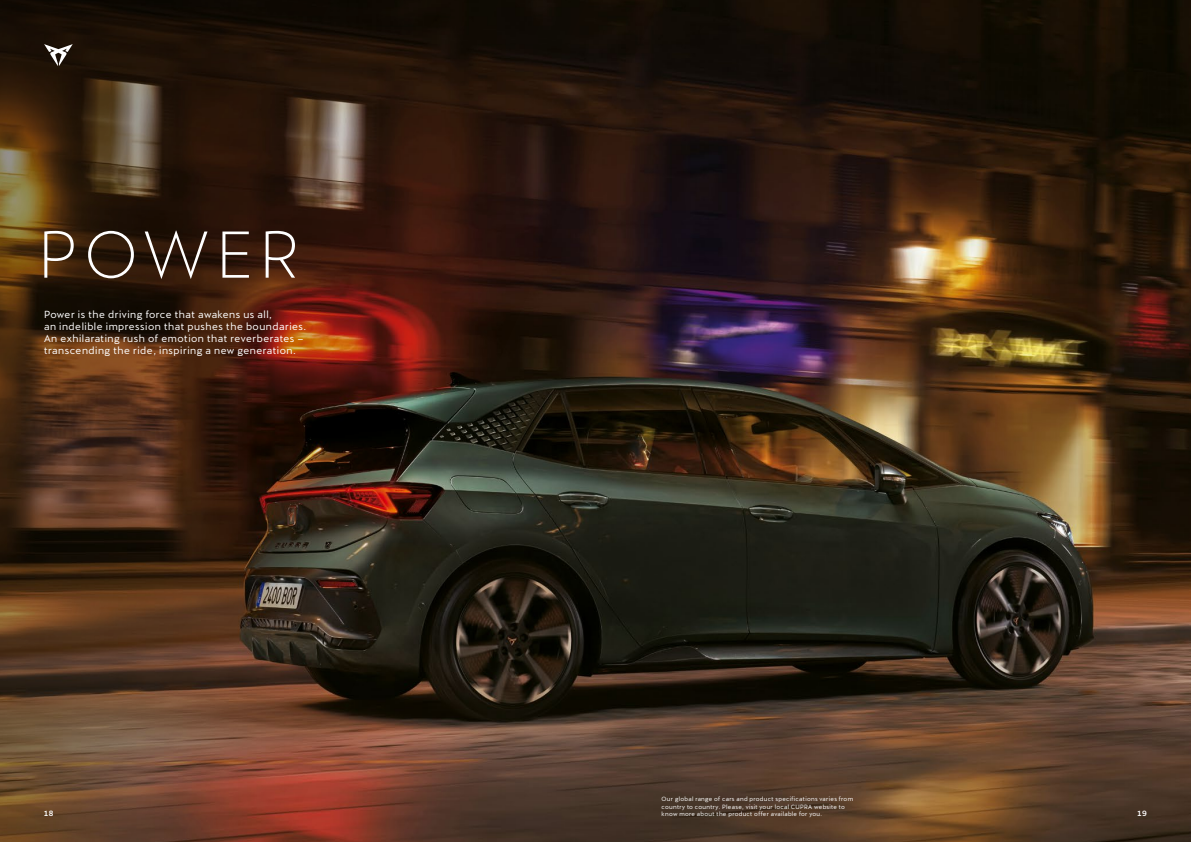
<style>
.page{position:relative;width:1191px;height:842px;background:#fff}
.page>*{position:absolute;margin:0;border:0;box-sizing:border-box;transform-origin:0 0}
.t1{font:300 65px "Cupra";letter-spacing:.1em;color:#fff}
.t2{font:10px/12px "Cupra";letter-spacing:.05em;color:#fff}
.t3{font:500 7.5px "Cupra";color:#fff}
.t4{font:6px/7.2px "Cupra";letter-spacing:.05em;color:#fff}
</style>
<div class="page">
<img style="left:0;top:0;width:1191px;height:842px">
<svg style="left:44px;top:44px;width:29px;height:22px"></svg>
<h1 class="t1" style="left:38px;top:196px;width:262px">POWER</h1>
<p class="t2" style="left:44px;top:307px;width:264px">Power is the driving force that awakens us all,<br>an indelible impression that pushes the boundaries.<br>An exhilarating rush of emotion that reverberates – transcending the ride, inspiring a new generation.</p>
<p class="t4" style="left:661px;top:795px;width:193px">Our global range of cars and product specifications varies from country to country. Please, visit your local CUPRA website to</p>
<p class="t3" style="left:44px;top:809px;width:11px">18</p>
<p class="t4" style="left:661px;top:809px;width:162px">know more about the product offer available for you.</p>
<p class="t3" style="left:1137px;top:809px;width:11px">19</p>
</div>
